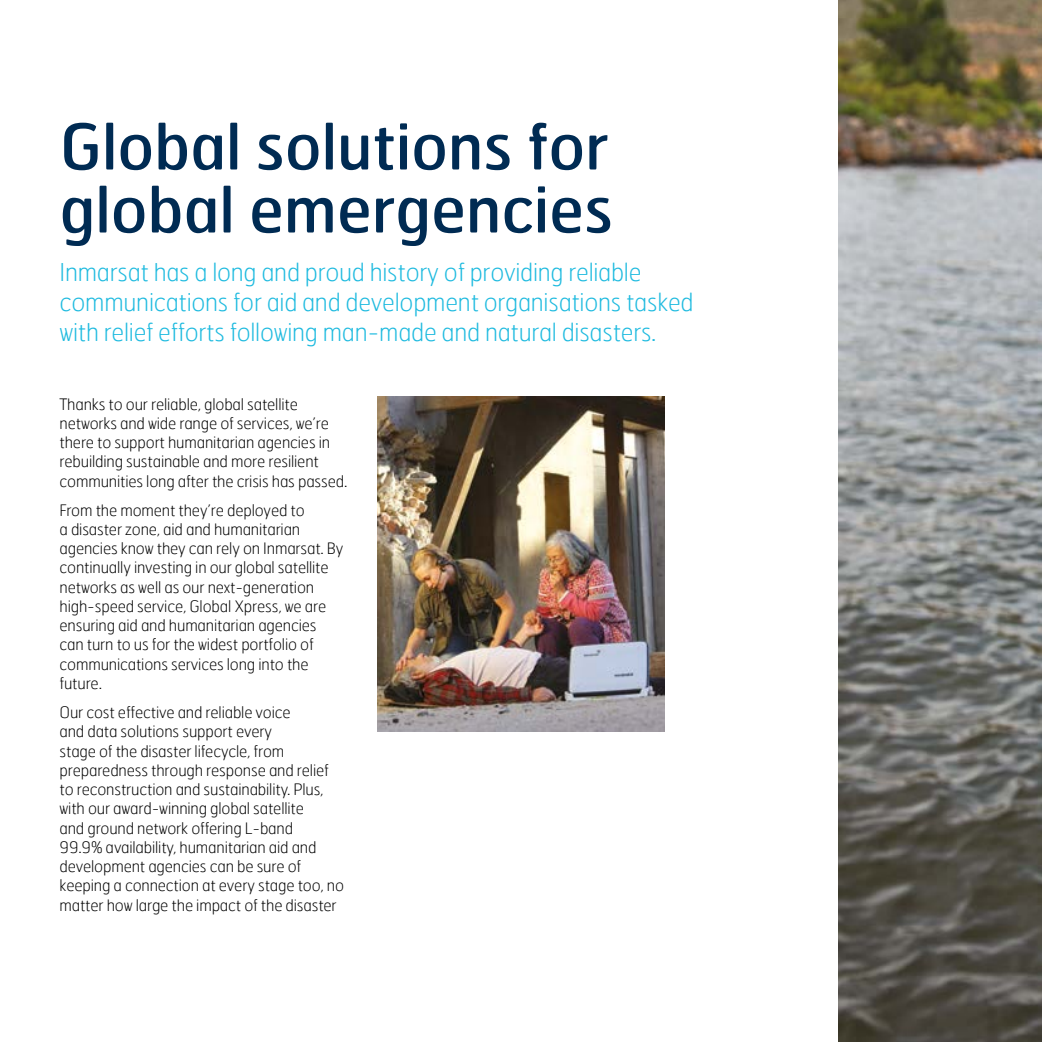
<style>
.page{position:relative;width:1042px;height:1042px;background:#fff}
.page>*{position:absolute;margin:0;border:0;box-sizing:border-box;transform-origin:0 0}
.t1{font:63px/63px "Hermes";color:#002b53}
.t2{font:100 24.5px/29.8px "Hermes";letter-spacing:-.01em;color:#1dbadf}
.t3{font:100 15.75px/19.2px "Hermes";letter-spacing:-.01em;color:#000}
</style>
<div class="page">
<img style="left:838px;top:0;width:204px;height:1042px">
<img style="left:377px;top:397px;width:288px;height:335px">
<h1 class="t1" style="left:60px;top:113px;width:555px">Global solutions for global emergencies</h1>
<h2 class="t2" style="left:60px;top:257px;width:635px">Inmarsat has a long and proud history of providing reliable communications for aid and development organisations tasked with relief efforts following man-made and natural disasters.</h2>
<p class="t3" style="left:60px;top:394px;width:289px">Thanks to our reliable, global satellite networks and wide range of services, we’re there to support humanitarian agencies in rebuilding sustainable and more resilient communities long after the crisis has passed.</p>
<p class="t3" style="left:60px;top:500px;width:285px">From the moment they’re deployed to<br>a disaster zone, aid and humanitarian agencies know they can rely on Inmarsat. By continually investing in our global satellite networks as well as our next-generation high-speed service, Global Xpress, we are ensuring aid and humanitarian agencies can turn to us for the widest portfolio of communications services long into the future.</p>
<p class="t3" style="left:60px;top:702px;width:286px">Our cost effective and reliable voice<br>and data solutions support every<br>stage of the disaster lifecycle, from preparedness through response and relief to reconstruction and sustainability. Plus, with our award-winning global satellite<br>and ground network offering L-band<br>99.9% availability, humanitarian aid and development agencies can be sure of keeping a connection at every stage too, no matter how large the impact of the disaster</p>
</div>
